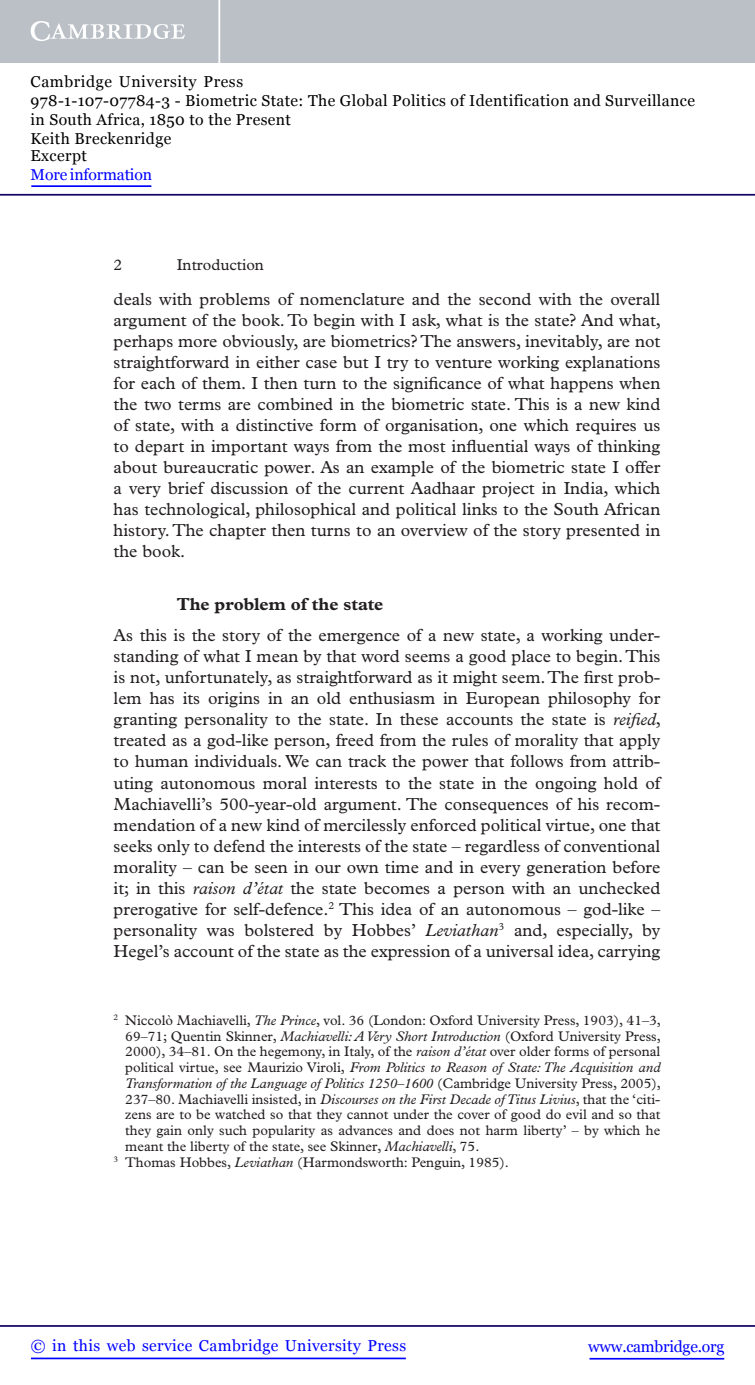
<style>
.page{position:relative;width:755px;height:1385px;background:#fff}
.page>*{position:absolute;margin:0;border:0;box-sizing:border-box;transform-origin:0 0}
.t1{font:17.5px/21px "Plantin Std";color:#231f20;text-align:justify}
.t2{font:700 17.5px "Plantin Std";color:#231f20}
.t3{font:15.75px/18.6px "Georgia";letter-spacing:.025em;color:#000}
.t4{font:15.75px "Georgia";letter-spacing:.025em;color:#00f}
.t5{font:15.75px "Georgia";letter-spacing:-.015em;color:#00f}
.t6{font:15.75px "Georgia";letter-spacing:-.01em;color:#00f}
.t7{font:15.75px "Plantin Std";color:#231f20}
.t8{font:14px "Plantin Std";color:#231f20}
.t9{font:italic 14px "Plantin Std";color:#231f20}
.s1{font-style:italic}
.s2{font-style:normal}
</style>
<div class="page">
<hr style="left:589px;top:1358px;width:134px;height:1px;background:#00f">
<hr style="left:0;top:1325px;width:754px;height:2px;background:#150666">
<hr style="left:31px;top:1357px;width:374px;height:2px;background:#00f">
<div style="left:0;top:0;width:754px;height:63px;background:#bac0c6"></div>
<svg style="left:31px;top:21px;width:154px;height:20px"></svg>
<hr style="left:218px;top:0;width:2px;height:63px;background:#fff">
<hr style="left:0;top:194px;width:754px;height:2px;background:#150666">
<hr style="left:31px;top:185px;width:120px;height:2px;background:#00f">
<p class="t3" style="left:31px;top:73px;width:665px">Cambridge University Press<br>978-1-107-07784-3 - Biometric State: The Global Politics of Identification and Surveillance in South Africa, 1850 to the Present<br>Keith Breckenridge<br>Excerpt</p>
<p class="t6" style="left:31px;top:165px;width:123px">More information</p>
<p class="t7" style="left:114px;top:260px;width:10px">2</p>
<p class="t7" style="left:177px;top:260px;width:89px">Introduction</p>
<p class="t1" style="left:114px;top:290px;width:548px">deals with problems of nomenclature and the second with the overall argument of the book. To begin with I ask, what is the state? And what, perhaps more obviously, are biometrics? The answers, inevitably, are not straightforward in either case but I try to venture working explanations for each of them. I then turn to the significance of what happens when the two terms are combined in the biometric state . This is a new kind of state, with a distinctive form of organisation, one which requires us to depart in important ways from the most influential ways of thinking about bureaucratic power. As an example of the biometric state I offer a very brief discussion of the current Aadhaar project in India, which has technological, philosophical and political links to the South African history. The chapter then turns to an overview of the story presented in the book.</p>
<p class="t2" style="left:177px;top:598px;width:208px">The problem of the state</p>
<p class="t1" style="left:114px;top:626px;width:548px">As this is the story of the emergence of a new state , a working under&shy;standing of what I mean by that word seems a good place to begin. This is not, unfortunately, as straightforward as it might seem. The first prob&shy;lem has its origins in an old enthusiasm in European philosophy for granting personality to the state. In these accounts the state is <span class="s1">reified</span>, treated as a god-like person, freed from the rules of morality that apply to human individuals. We can track the power that follows from attrib&shy;uting autonomous moral interests to the state in the ongoing hold of Machiavelli’s 500-year-old argument. The consequences of his recom&shy;mendation of a new kind of mercilessly enforced political virtue, one that seeks only to defend the interests of the state – regardless of conventional morality – can be seen in our own time and in every generation before it; in this <span class="s1">raison d’ é tat</span> the state becomes a person with an unchecked prerogative for self-defence. <sup>2</sup> This idea of an autonomous – god-like – personality was bolstered by Hobbes’ <span class="s1">Leviathan</span><sup>3</sup> and, especially, by Hegel’s account of the state as the expression of a universal idea, carrying</p>
<p class="t8" style="left:114px;top:1015px;width:548px"><sup>2</sup> Niccol ò Machiavelli , <span class="s1">The Prince</span>, vol. 36 ( London : Oxford University Press , 1903 ), 41 –3,</p>
<p class="t8" style="left:125px;top:1031px;width:536px">69–71 ; Quentin Skinner , <span class="s1">Machiavelli: A Very Short Introduction</span> ( Oxford University Press ,</p>
<p class="t8" style="left:125px;top:1046px;width:536px">2000 ), 34 –81 . On the hegemony, in Italy, of the <span class="s1">raison d’ é tat</span> over older forms of personal</p>
<p class="t9" style="left:125px;top:1062px;width:536px"><span class="s2">political virtue, see Maurizio Viroli ,</span> From Politics to Reason of State: The Acquisition and</p>
<p class="t9" style="left:125px;top:1078px;width:536px">Transformation of the Language of Politics 1250–1600 <span class="s2">( Cambridge University Press , 2005 ),</span></p>
<p class="t8" style="left:125px;top:1094px;width:536px">237 –80 . Machiavelli insisted, in <span class="s1">Discourses on the First Decade of Titus Livius</span>, that the ‘citi-</p>
<p class="t8" style="left:125px;top:1109px;width:536px">zens are to be watched so that they cannot under the cover of good do evil and so that</p>
<p class="t8" style="left:125px;top:1125px;width:536px">they gain only such popularity as advances and does not harm liberty’ – by which he</p>
<p class="t8" style="left:125px;top:1141px;width:355px">meant the liberty of the state, see Skinner, <span class="s1">Machiavelli</span> , 75.</p>
<p class="t8" style="left:114px;top:1157px;width:396px"><sup>3</sup> Thomas Hobbes , <span class="s1">Leviathan</span> ( Harmondsworth : Penguin , 1985 ) .</p>
<p class="t4" style="left:31px;top:1336px;width:376px">© in this web service Cambridge University Press</p>
<p class="t5" style="left:587px;top:1336px;width:137px">www.cambridge.org</p>
</div>
